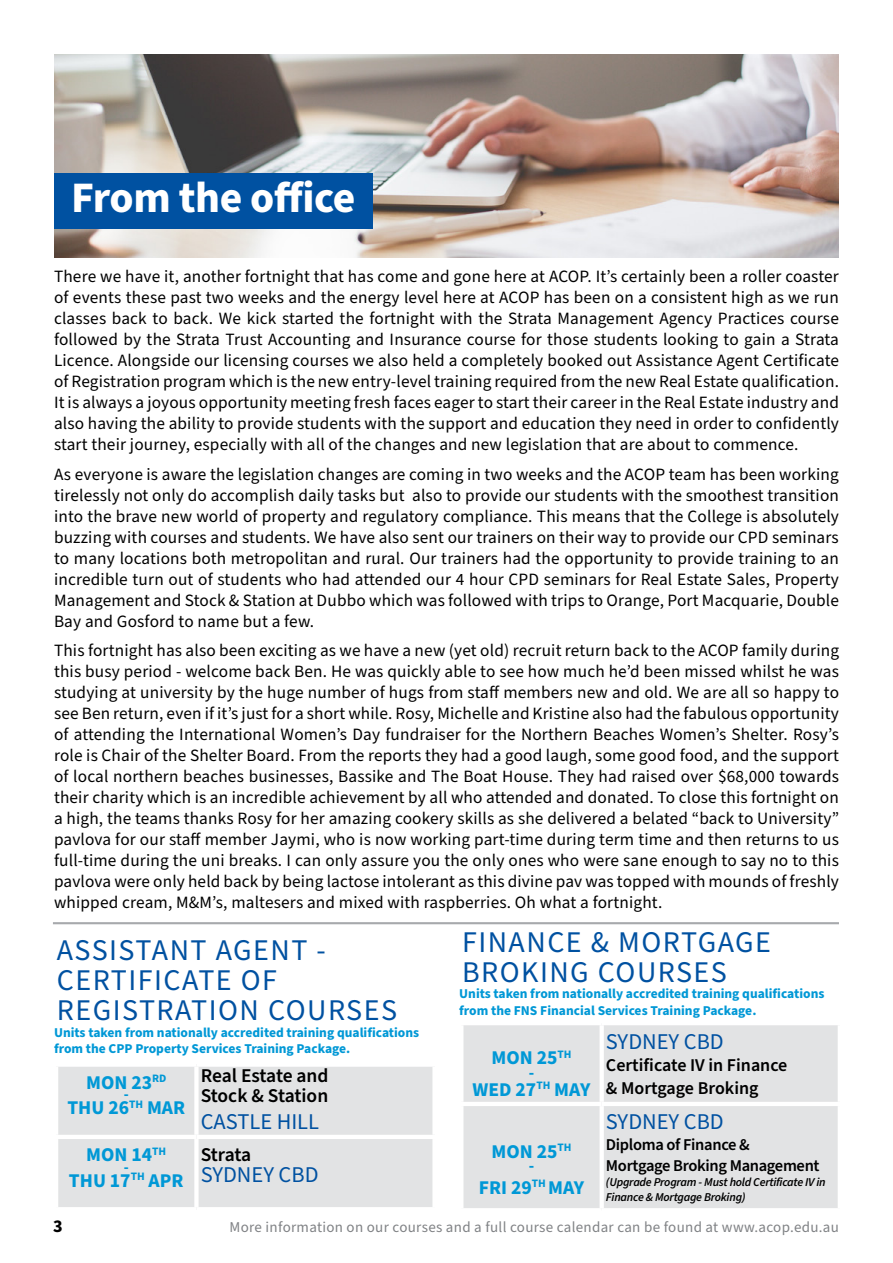
<style>
.page{position:relative;width:893px;height:1263px;background:#fff}
.page>*{position:absolute;margin:0;border:0;box-sizing:border-box;transform-origin:0 0}
.t1{font:700 43.5px "Source Sans Pro";letter-spacing:-.015em;color:#fff}
.t2{font:30px/30px "Source Sans Pro";letter-spacing:.05em;color:#0051a1}
.t3{font:22.5px "Source Sans Pro";color:#0051a1}
.t4{font:700 19.5px "Source Sans Pro";color:#0098d6}
.t5{font:600 19.5px/19.5px "Source Sans Pro";letter-spacing:-.015em;color:#000}
.t6{font:600 18px/22.5px "Source Sans Pro";color:#000}
.t7{font:700 18px "Source Sans Pro";color:#000}
.t8{font:17.25px/21px "Source Sans Pro";letter-spacing:.01em;color:#000;text-align:justify}
.t9{font:600 16.5px/21px "Source Sans Pro";letter-spacing:-.02em;color:#000}
.t10{font:700 16.5px "Source Sans Pro";color:#0098d6}
.t11{font:15px "Source Sans Pro";letter-spacing:.02em;color:#808285}
.t12{font:700 15px "Source Sans Pro";color:#0098d6}
.t13{font:700 13.5px/16.5px "Source Sans Pro";color:#0098d6}
.t14{font:italic 600 12px/15px "Source Sans Pro";letter-spacing:-.02em;color:#000}
</style>
<div class="page">
<div style="left:56px;top:1064px;width:140px;height:73px;background:#e2e3e4"></div>
<div style="left:196px;top:1064px;width:239px;height:73px;background:#e2e3e4"></div>
<div style="left:56px;top:1137px;width:140px;height:72px;background:#e2e3e4"></div>
<div style="left:196px;top:1137px;width:239px;height:72px;background:#e2e3e4"></div>
<div style="left:54px;top:1062px;width:142px;height:5px;background:#fff"></div>
<hr style="left:54px;top:1067px;width:4px;height:68px;background:#fff">
<div style="left:196px;top:1062px;width:241px;height:5px;background:#fff"></div>
<div style="left:194px;top:1067px;width:5px;height:68px;background:#fff"></div>
<div style="left:432px;top:1067px;width:5px;height:68px;background:#fff"></div>
<hr style="left:54px;top:1135px;width:142px;height:4px;background:#fff">
<hr style="left:54px;top:1139px;width:4px;height:68px;background:#fff">
<hr style="left:196px;top:1135px;width:241px;height:4px;background:#fff">
<div style="left:194px;top:1139px;width:5px;height:68px;background:#fff"></div>
<div style="left:432px;top:1139px;width:5px;height:68px;background:#fff"></div>
<hr style="left:54px;top:1207px;width:142px;height:4px;background:#fff">
<hr style="left:196px;top:1207px;width:241px;height:4px;background:#fff">
<div style="left:463px;top:1025px;width:375px;height:183px;background:#e2e3e4"></div>
<hr style="left:600px;top:1025px;width:4px;height:77px;background:#fff">
<hr style="left:459px;top:1102px;width:143px;height:4px;background:#fff">
<hr style="left:602px;top:1102px;width:240px;height:4px;background:#fff">
<hr style="left:600px;top:1106px;width:4px;height:102px;background:#fff">
<hr style="left:53px;top:922px;width:786px;height:2px;background:#a7a9ac">
<img style="left:54px;top:54px;width:785px;height:203px">
<div style="left:54px;top:173px;width:319px;height:56px;background:#0051a1"></div>
<h1 class="t1" style="left:71px;top:168px;width:286px">From the office</h1>
<p class="t8" style="left:54px;top:267px;width:786px">There we have it, another fortnight that has come and gone here at ACOP. It’s certainly been a roller coaster of events these past two weeks and the energy level here at ACOP has been on a consistent high as we run classes back to back. We kick started the fortnight with the Strata Management Agency Practices course followed by the Strata Trust Accounting and Insurance course for those students looking to gain a Strata Licence. Alongside our licensing courses we also held a completely booked out Assistance Agent Certificate of Registration program which is the new entry-level training required from the new Real Estate qualification.<br>It is always a joyous opportunity meeting fresh faces eager to start their career in the Real Estate industry and also having the ability to provide students with the support and education they need in order to confidently start their journey, especially with all of the changes and new legislation that are about to commence.</p>
<p class="t8" style="left:54px;top:464px;width:787px">As everyone is aware the legislation changes are coming in two weeks and the ACOP team has been working tirelessly not only do accomplish daily tasks but also to provide our students with the smoothest transition into the brave new world of property and regulatory compliance. This means that the College is absolutely buzzing with courses and students. We have also sent our trainers on their way to provide our CPD seminars to many locations both metropolitan and rural. Our trainers had the opportunity to provide training to an incredible turn out of students who had attended our 4 hour CPD seminars for Real Estate Sales, Property Management and Stock &amp; Station at Dubbo which was followed with trips to Orange, Port Macquarie, Double Bay and Gosford to name but a few.</p>
<p class="t8" style="left:54px;top:641px;width:787px">This fortnight has also been exciting as we have a new (yet old) recruit return back to the ACOP family during this busy period - welcome back Ben. He was quickly able to see how much he’d been missed whilst he was studying at university by the huge number of hugs from staff members new and old. We are all so happy to see Ben return, even if it’s just for a short while. Rosy, Michelle and Kristine also had the fabulous opportunity of attending the International Women’s Day fundraiser for the Northern Beaches Women’s Shelter. Rosy’s role is Chair of the Shelter Board. From the reports they had a good laugh, some good food, and the support of local northern beaches businesses, Bassike and The Boat House. They had raised over $68,000 towards their charity which is an incredible achievement by all who attended and donated. To close this fortnight on a high, the teams thanks Rosy for her amazing cookery skills as she delivered a belated “back to University” pavlova for our staff member Jaymi, who is now working part-time during term time and then returns to us full-time during the uni breaks. I can only assure you the only ones who were sane enough to say no to this pavlova were only held back by being lactose intolerant as this divine pav was topped with mounds of freshly whipped cream, M&amp;M’s, maltesers and mixed with raspberries. Oh what a fortnight.</p>
<h2 class="t2" style="left:462px;top:928px;width:311px">FINANCE &amp; MORTGAGE<br>BROKING COURSES</h2>
<p class="t13" style="left:459px;top:986px;width:367px">Units taken from nationally accredited training qualifications from the FNS Financial Services Training Package.</p>
<h2 class="t2" style="left:57px;top:936px;width:342px">ASSISTANT AGENT -<br>CERTIFICATE OF<br>REGISTRATION COURSES</h2>
<p class="t13" style="left:54px;top:1024px;width:367px">Units taken from nationally accredited training qualifications from the CPP Property Services Training Package.</p>
<h3 class="t3" style="left:606px;top:1026px;width:119px">SYDNEY CBD</h3>
<p class="t6" style="left:606px;top:1054px;width:183px">Certificate IV in Finance &amp; Mortgage Broking</p>
<p class="t4" style="left:491px;top:1045px;width:82px">MON 25<sup>TH</sup></p>
<p class="t10" style="left:529px;top:1061px;width:7px">-</p>
<p class="t4" style="left:473px;top:1076px;width:119px">WED 27<sup>TH</sup> MAY</p>
<p class="t5" style="left:201px;top:1066px;width:129px">Real Estate and<br>Stock &amp; Station</p>
<h3 class="t3" style="left:201px;top:1106px;width:120px">CASTLE HILL</h3>
<p class="t4" style="left:86px;top:1069px;width:82px">MON 23<sup>RD</sup></p>
<p class="t12" style="left:124px;top:1084px;width:7px">-</p>
<p class="t4" style="left:67px;top:1094px;width:119px">THU 26<sup>TH</sup> MAR</p>
<h3 class="t3" style="left:606px;top:1107px;width:119px">SYDNEY CBD</h3>
<p class="t9" style="left:606px;top:1135px;width:215px">Diploma of Finance &amp;<br>Mortgage Broking Management</p>
<p class="t14" style="left:606px;top:1175px;width:221px">(Upgrade Program - Must hold Certificate IV in<br>Finance &amp; Mortgage Broking)</p>
<p class="t11" style="left:230px;top:1217px;width:611px">More information on our courses and a full course calendar can be found at www.acop.edu.au</p>
<p class="t4" style="left:491px;top:1138px;width:82px">MON 25<sup>TH</sup></p>
<p class="t10" style="left:529px;top:1155px;width:7px">-</p>
<p class="t4" style="left:479px;top:1174px;width:107px">FRI 29<sup>TH</sup> MAY</p>
<p class="t4" style="left:86px;top:1141px;width:82px">MON 14<sup>TH</sup></p>
<p class="t12" style="left:124px;top:1156px;width:7px">-</p>
<p class="t4" style="left:69px;top:1167px;width:116px">THU 17<sup>TH</sup> APR</p>
<p class="t5" style="left:201px;top:1145px;width:52px">Strata</p>
<h3 class="t3" style="left:201px;top:1159px;width:119px">SYDNEY CBD</h3>
<p class="t7" style="left:53px;top:1213px;width:11px">3</p>
</div>
